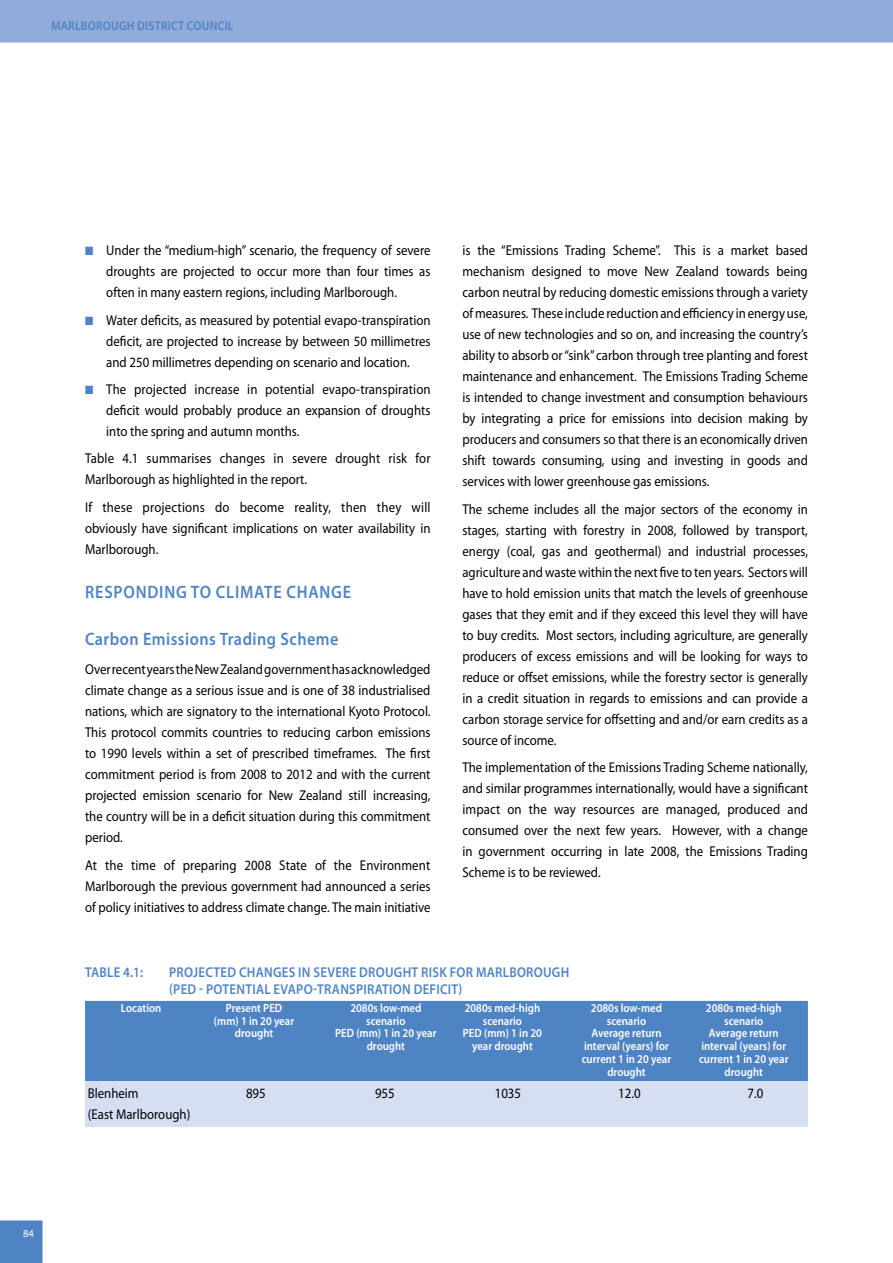
<style>
.page{position:relative;width:893px;height:1263px;background:#fff}
.page>*{position:absolute;margin:0;border:0;box-sizing:border-box;transform-origin:0 0}
.t1{font:600 18px "Myriad Pro";letter-spacing:.03em;color:#4f84c4;scale:.9 1}
.t2{font:600 18px "Myriad Pro";letter-spacing:.05em;color:#4f84c4;scale:.9 1}
.t3{font:14.25px/21px "Myriad Pro";color:#000;text-align:justify;scale:.9 1}
.t4{font:600 14.25px/16.5px "Myriad Pro";letter-spacing:.02em;color:#4f84c4;scale:.9 1}
.t5{font:600 12.75px "Myriad Pro";letter-spacing:.02em;color:#4f84c4;scale:.9 1}
.t6{font:600 12px/12.8px "Myriad Pro";color:#fff;text-align:center;scale:.9 1}
.t7{font:10.5px "Myriad Pro";color:#fff}
.s1{color:#4f84c4}
</style>
<div class="page">
<div style="left:0;top:1220px;width:43px;height:43px;background:#4f84c4"></div>
<div style="left:0;top:0;width:893px;height:43px;background:#90abd9"></div>
<div style="left:85px;top:1001px;width:723px;height:82px;background:#4f84c4"></div>
<div style="left:85px;top:1081px;width:723px;height:46px;background:#d6def1"></div>
<p class="t5" style="left:51px;top:18px;width:204px">Marlborough District Council</p>
<p class="t7" style="left:23px;top:1227px;width:12px">84</p>
<p class="t3" style="left:106px;top:240px;width:362px;text-indent:-21px"><span class="s1">■</span> Under the “medium-high” scenario, the frequency of severe droughts are projected to occur more than four times as often in many eastern regions, including Marlborough.</p>
<p class="t3" style="left:106px;top:309px;width:362px;text-indent:-21px"><span class="s1">■</span> Water deficits, as measured by potential evapo-transpiration deficit, are projected to increase by between 50 millimetres and 250 millimetres depending on scenario and location.</p>
<p class="t3" style="left:106px;top:378px;width:362px;text-indent:-21px"><span class="s1">■</span> The projected increase in potential evapo-transpiration deficit would probably produce an expansion of droughts into the spring and autumn months.</p>
<p class="t3" style="left:85px;top:448px;width:385px">Table 4.1 summarises changes in severe drought risk for<br>Marlborough as highlighted in the report.</p>
<p class="t3" style="left:85px;top:496px;width:385px">If these projections do become reality, then they will obviously have significant implications on water availability in Marlborough.</p>
<p class="t2" style="left:85px;top:581px;width:297px">Responding to climate change</p>
<p class="t1" style="left:85px;top:627px;width:283px">Carbon Emissions Trading Scheme</p>
<p class="t3" style="left:85px;top:659px;width:385px">Over recent years the New Zealand government has acknowledged climate change as a serious issue and is one of 38 industrialised nations, which are signatory to the international Kyoto Protocol.<br>This protocol commits countries to reducing carbon emissions to 1990 levels within a set of prescribed timeframes. The first commitment period is from 2008 to 2012 and with the current projected emission scenario for New Zealand still increasing, the country will be in a deficit situation during this commitment period.</p>
<p class="t3" style="left:85px;top:854px;width:385px">At the time of preparing 2008 State of the Environment Marlborough the previous government had announced a series of policy initiatives to address climate change. The main initiative</p>
<p class="t3" style="left:462px;top:240px;width:386px">is the “Emissions Trading Scheme”. This is a market based mechanism designed to move New Zealand towards being carbon neutral by reducing domestic emissions through a variety of measures. These include reduction and efficiency in energy use, use of new technologies and so on, and increasing the country’s ability to absorb or “sink” carbon through tree planting and forest maintenance and enhancement. The Emissions Trading Scheme is intended to change investment and consumption behaviours by integrating a price for emissions into decision making by producers and consumers so that there is an economically driven shift towards consuming, using and investing in goods and services with lower greenhouse gas emissions.</p>
<p class="t3" style="left:462px;top:498px;width:386px">The scheme includes all the major sectors of the economy in stages, starting with forestry in 2008, followed by transport, energy (coal, gas and geothermal) and industrial processes, agriculture and waste within the next five to ten years. Sectors will have to hold emission units that match the levels of greenhouse gases that they emit and if they exceed this level they will have to buy credits. Most sectors, including agriculture, are generally producers of excess emissions and will be looking for ways to reduce or offset emissions, while the forestry sector is generally in a credit situation in regards to emissions and can provide a carbon storage service for offsetting and and/or earn credits as a source of income.</p>
<p class="t3" style="left:462px;top:757px;width:386px">The implementation of the Emissions Trading Scheme nationally, and similar programmes internationally, would have a significant impact on the way resources are managed, produced and consumed over the next few years. However, with a change in government occurring in late 2008, the Emissions Trading Scheme is to be reviewed.</p>
<p class="t4" style="left:169px;top:964px;width:446px;text-indent:-84px">Table 4.1: Projected changes in severe drought risk for Marlborough (PED - Potential evapo-transpiration deficit)</p>
<p class="t6" style="left:121px;top:1001px;width:46px">Location</p>
<p class="t6" style="left:214px;top:1001px;width:91px">Present PE D (mm) 1 in 20 year drought</p>
<p class="t6" style="left:335px;top:1001px;width:114px">2080s low-med scenario<br>PED (mm) 1 in 20 year drought</p>
<p class="t6" style="left:463px;top:1001px;width:89px">2080s med-high scenario<br>PED (mm) 1 in 20 year drought</p>
<p class="t6" style="left:699px;top:1001px;width:101px">2080s med-high scenario<br>Average return interval (years) for current 1 in 20 year drought</p>
<p class="t6" style="left:582px;top:1001px;width:101px">2080s low-med scenario<br>Average return interval (years) for current 1 in 20 year drought</p>
<p class="t3" style="left:88px;top:1082px;width:58px">Blenheim</p>
<p class="t3" style="left:246px;top:1082px;width:23px">895</p>
<p class="t3" style="left:375px;top:1082px;width:23px">955</p>
<p class="t3" style="left:495px;top:1082px;width:31px">1035</p>
<p class="t3" style="left:618px;top:1082px;width:26px">12.0</p>
<p class="t3" style="left:747px;top:1082px;width:19px">7.0</p>
<p class="t3" style="left:88px;top:1103px;width:115px">(East Marlborough)</p>
</div>
